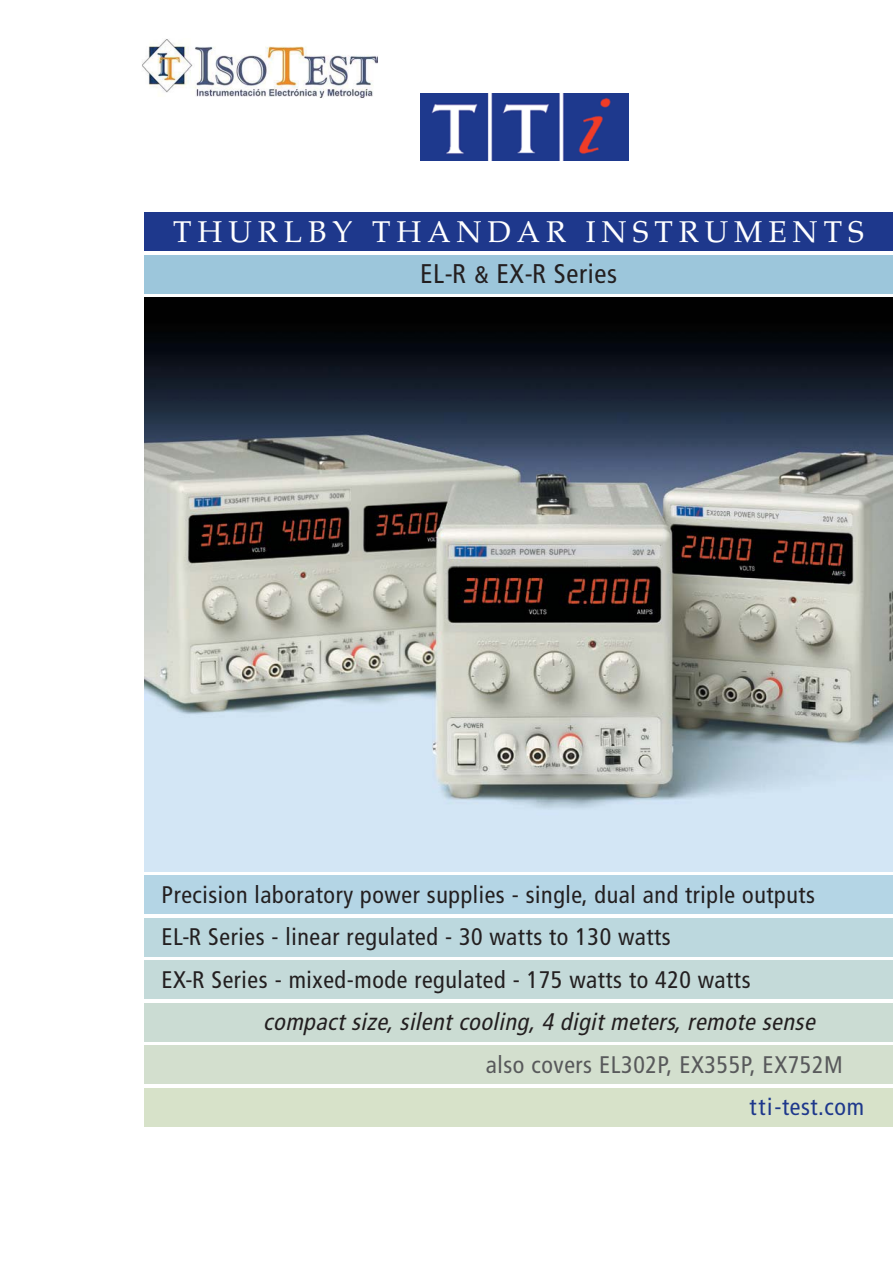
<style>
.page{position:relative;width:893px;height:1263px;background:#fff}
.page>*{position:absolute;margin:0;border:0;box-sizing:border-box;transform-origin:0 0}
.t1{font:30px "Palatino";letter-spacing:.2em;color:#fff}
.t2{font:condensed 27px "Frutiger";letter-spacing:.025em;color:#231f20}
.t3{font:condensed 24px "Frutiger";letter-spacing:.025em;color:#231f20}
.t4{font:italic condensed 24px "Frutiger";color:#231f20}
.t5{font:condensed 24px "Frutiger";letter-spacing:.025em;color:#58595b}
.t6{font:condensed 24px "Frutiger";letter-spacing:.025em;color:#1e388c}
.s1{font-size:24px}
</style>
<div class="page">
<div style="left:145px;top:1046px;width:748px;height:38px;background:#d3dfce"></div>
<img style="left:145px;top:298px;width:748px;height:574px">
<div style="left:145px;top:213px;width:748px;height:38px;background:#1e388c"></div>
<div style="left:145px;top:876px;width:748px;height:38px;background:#b4d5e5"></div>
<img style="left:421px;top:94px;width:208px;height:66px">
<div style="left:145px;top:255px;width:748px;height:39px;background:#9cc6db"></div>
<div style="left:145px;top:961px;width:748px;height:38px;background:#c4dad9"></div>
<div style="left:145px;top:918px;width:748px;height:39px;background:#bcd8de"></div>
<div style="left:145px;top:1003px;width:748px;height:39px;background:#cbdcd3"></div>
<div style="left:145px;top:1088px;width:748px;height:39px;background:#d7e2c9"></div>
<img style="left:142px;top:39px;width:236px;height:59px">
<p class="t1" style="left:173px;top:220px;width:692px">THURLBY THANDAR INSTRUMENTS</p>
<p class="t2" style="left:420px;top:263px;width:199px">EL-R <span class="s1">&amp;</span> EX-R Series</p>
<p class="t3" style="left:162px;top:885px;width:655px">Precision laboratory power supplies - single, dual and triple outputs</p>
<p class="t3" style="left:162px;top:927px;width:511px">EL-R Series - linear regulated - 30 watts to 130 watts</p>
<p class="t3" style="left:162px;top:970px;width:590px">EX-R Series - mixed-mode regulated - 175 watts to 420 watts</p>
<p class="t4" style="left:263px;top:1012px;width:558px">compact size, silent cooling, 4 digit meters, remote sense</p>
<p class="t5" style="left:486px;top:1055px;width:358px">also covers EL302P, EX355P, EX752M</p>
<p class="t6" style="left:749px;top:1097px;width:116px">tti-test.com</p>
</div>
